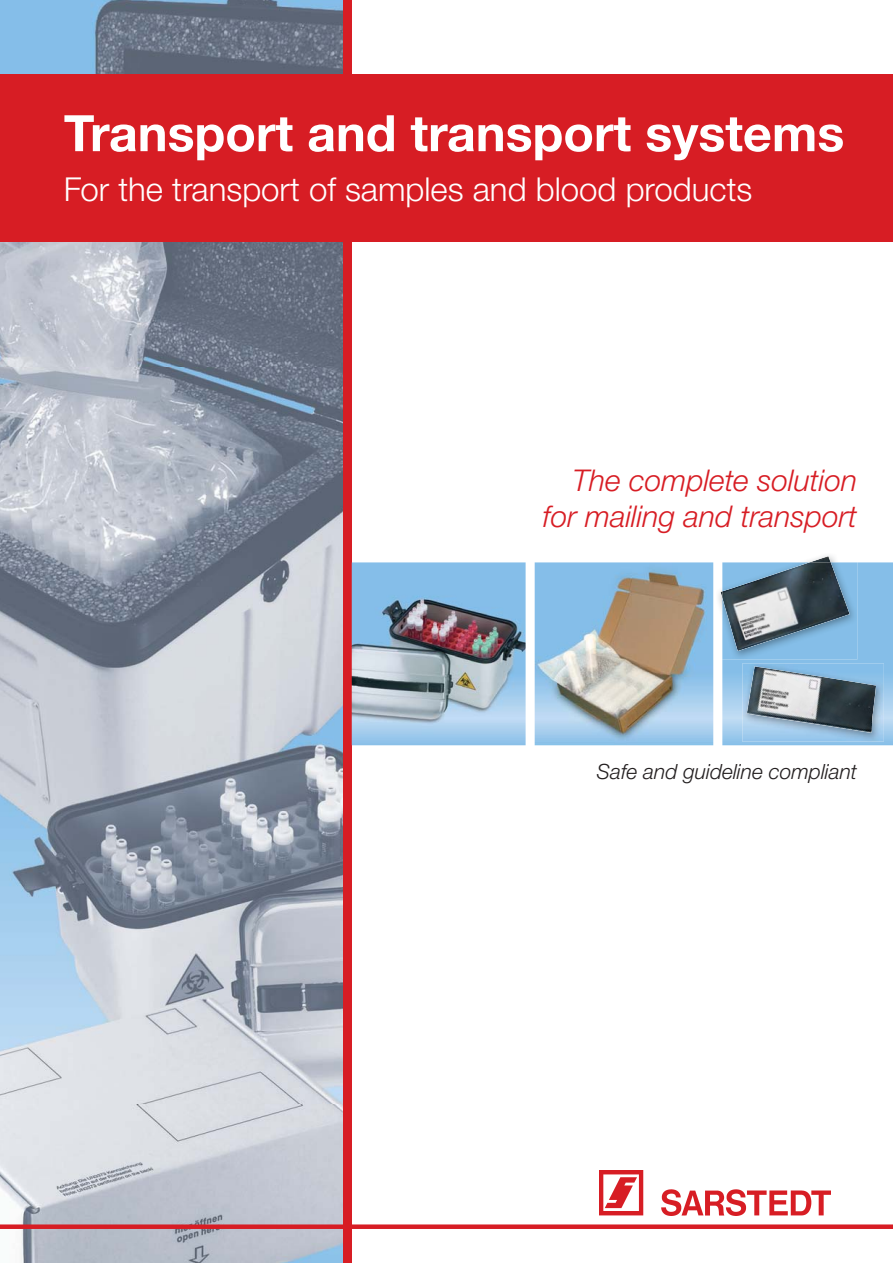
<style>
.page{position:relative;width:893px;height:1263px;background:#fff}
.page>*{position:absolute;margin:0;border:0;box-sizing:border-box;transform-origin:0 0}
.t1{font:700 50.25px "Helvetica Neue LTW1 G";color:#fff}
.t2{font:300 33px "Helvetica Neue LTW1 G";color:#fff}
.t3{font:italic 300 30px/36px "Helvetica Neue LTW1 G";color:#d71d24;text-align:right}
.t4{font:italic 300 21px "Helvetica Neue LTW1 G";color:#231f20}
</style>
<div class="page">
<img style="left:0;top:0;width:343px;height:1263px">
<div style="left:343px;top:0;width:9px;height:1263px;background:#d71d24"></div>
<div style="left:0;top:74px;width:893px;height:168px;background:#d71d24"></div>
<div style="left:0;top:1224px;width:893px;height:5px;background:#d71d24"></div>
<img style="left:600px;top:1170px;width:230px;height:45px">
<img style="left:352px;top:562px;width:174px;height:183px">
<svg style="left:722px;top:562px;width:171px;height:183px;background:#8fc3e9"></svg>
<img style="left:535px;top:562px;width:178px;height:183px">
<img style="left:722px;top:562px;width:135px;height:98px">
<img style="left:720px;top:556px;width:111px;height:42px">
<img style="left:722px;top:562px;width:128px;height:89px">
<img style="left:742px;top:663px;width:142px;height:79px">
<img style="left:747px;top:666px;width:129px;height:67px">
<h1 class="t1" style="left:64px;top:104px;width:782px">Transport and transport systems</h1>
<p class="t2" style="left:64px;top:177px;width:690px">For the transport of samples and blood products</p>
<p class="t3" style="left:543px;top:466px;width:316px">The complete solution for mailing and transport</p>
<p class="t4" style="left:597px;top:764px;width:262px">Safe and guideline compliant</p>
</div>
